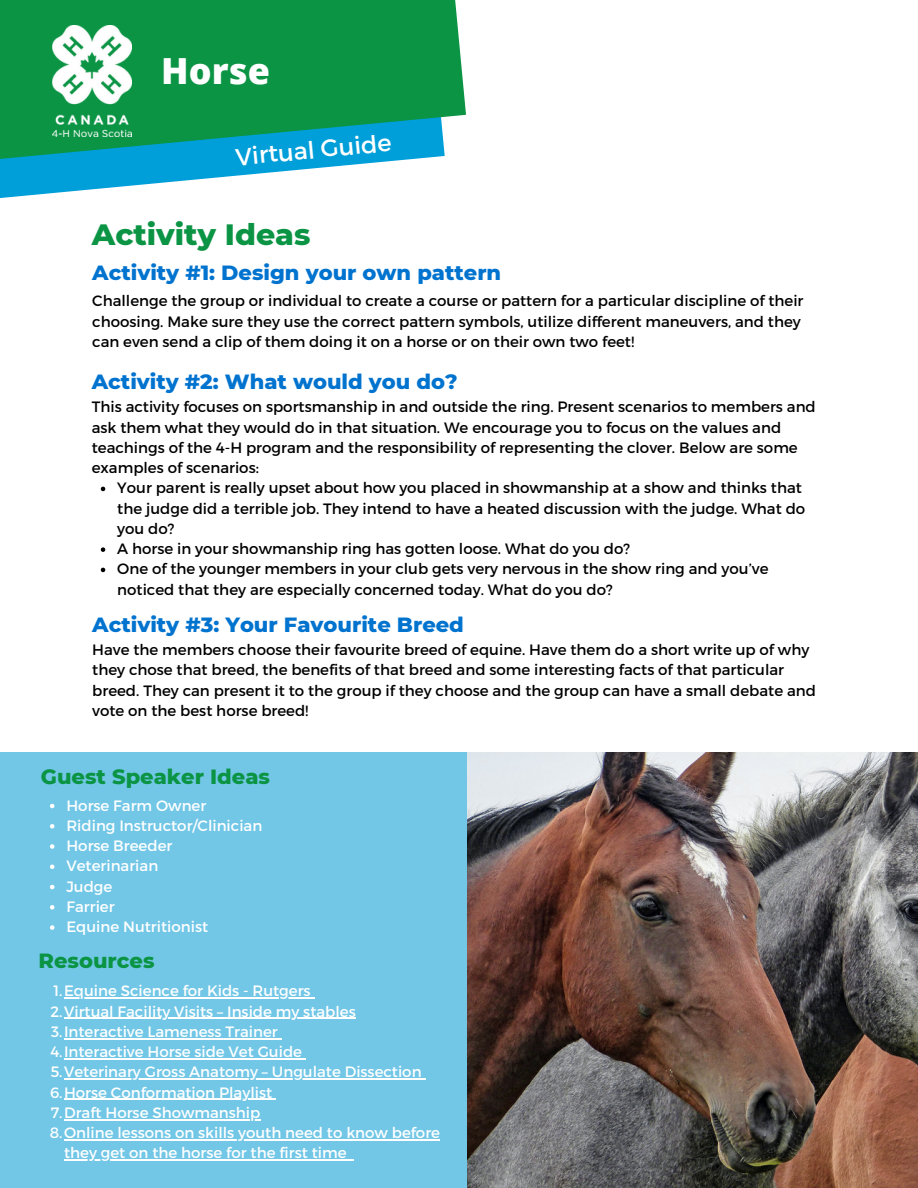
<style>
.page{position:relative;width:918px;height:1188px;background:#fff}
.page>*{position:absolute;margin:0;border:0;box-sizing:border-box;transform-origin:0 0}
.t1{font:800 36px "Open Sans";color:#fff}
.t2{font:800 30px "Montserrat";color:#0b9444}
.t3{font:24px "Montserrat";color:#fff}
.t4{font:800 21px "Montserrat";color:#0073cf}
.t5{font:800 21px "Montserrat";color:#0b9444}
.t6{font:15px/20.2px "Montserrat";color:#000}
.t7{font:15px/20.2px "Montserrat";color:#fff}
</style>
<div class="page">
<svg style="left:0;top:188px;width:106px;height:10px"></svg>
<svg style="left:0;top:0;width:466px;height:188px;background:#20a076"></svg>
<div style="left:0;top:753px;width:470px;height:435px;background:#72c7e7"></div>
<img style="left:52px;top:26px;width:79px;height:111px">
<svg style="left:101px;top:487px;width:4px;height:4px"></svg>
<svg style="left:101px;top:547px;width:4px;height:5px"></svg>
<svg style="left:101px;top:568px;width:4px;height:4px"></svg>
<svg style="left:50px;top:804px;width:4px;height:4px"></svg>
<svg style="left:50px;top:824px;width:4px;height:5px"></svg>
<svg style="left:50px;top:844px;width:4px;height:5px"></svg>
<svg style="left:50px;top:865px;width:4px;height:4px"></svg>
<svg style="left:50px;top:885px;width:4px;height:4px"></svg>
<svg style="left:50px;top:905px;width:4px;height:5px"></svg>
<svg style="left:50px;top:925px;width:4px;height:5px"></svg>
<hr style="left:64px;top:998px;width:247px;height:1px;background:#fff">
<hr style="left:64px;top:1018px;width:292px;height:1px;background:#fff">
<hr style="left:64px;top:1038px;width:214px;height:1px;background:#fff">
<hr style="left:64px;top:1058px;width:238px;height:1px;background:#fff">
<hr style="left:64px;top:1079px;width:358px;height:1px;background:#fff">
<hr style="left:64px;top:1099px;width:208px;height:1px;background:#fff">
<hr style="left:64px;top:1119px;width:196px;height:1px;background:#fff">
<hr style="left:64px;top:1139px;width:376px;height:1px;background:#fff">
<hr style="left:64px;top:1160px;width:283px;height:1px;background:#fff">
<img style="left:468px;top:753px;width:450px;height:435px">
<p class="t1" style="left:161px;top:46px;width:110px">Horse</p>
<p class="t3" style="left:234px;top:141px;width:158px;rotate:-5deg">Virtual Guide</p>
<p class="t2" style="left:92px;top:216px;width:220px">Activity Ideas</p>
<p class="t4" style="left:92px;top:260px;width:411px">Activity #1: Design your own pattern</p>
<p class="t6" style="left:92px;top:290px;width:713px">Challenge the group or individual to create a course or pattern for a particular discipline of their choosing. Make sure they use the correct pattern symbols, utilize different maneuvers, and they can even send a clip of them doing it on a horse or on their own two feet!</p>
<p class="t4" style="left:92px;top:369px;width:367px">Activity #2: What would you do?</p>
<p class="t6" style="left:92px;top:396px;width:726px">This activity focuses on sportsmanship in and outside the ring. Present scenarios to members and ask them what they would do in that situation. We encourage you to focus on the values and teachings of the 4-H program and the responsibility of representing the clover. Below are some examples of scenarios:</p>
<p class="t6" style="left:117px;top:477px;width:690px">Your parent is really upset about how you placed in showmanship at a show and thinks that the judge did a terrible job. They intend to have a heated discussion with the judge. What do you do?</p>
<p class="t6" style="left:117px;top:538px;width:514px">A horse in your showmanship ring has gotten loose. What do you do?</p>
<p class="t6" style="left:117px;top:558px;width:653px">One of the younger members in your club gets very nervous in the show ring and you’ve noticed that they are especially concerned today. What do you do?</p>
<p class="t4" style="left:92px;top:611px;width:373px">Activity #3: Your Favourite Breed</p>
<p class="t6" style="left:92px;top:639px;width:725px">Have the members choose their favourite breed of equine. Have them do a short write up of why they chose that breed, the benefits of that breed and some interesting facts of that particular breed. They can present it to the group if they choose and the group can have a small debate and vote on the best horse breed!</p>
<p class="t5" style="left:41px;top:763px;width:231px">Guest Speaker Ideas</p>
<p class="t7" style="left:66px;top:794px;width:141px">Horse Farm Owner</p>
<p class="t7" style="left:66px;top:815px;width:197px">Riding Instructor/Clinician</p>
<p class="t7" style="left:66px;top:835px;width:107px">Horse Breeder</p>
<p class="t7" style="left:66px;top:855px;width:93px">Veterinarian</p>
<p class="t7" style="left:66px;top:875px;width:47px">Judge</p>
<p class="t7" style="left:66px;top:896px;width:50px">Farrier</p>
<p class="t7" style="left:66px;top:916px;width:143px">Equine Nutritionist</p>
<p class="t5" style="left:39px;top:948px;width:117px">Resources</p>
<p class="t7" style="left:54px;top:980px;width:259px">1.Equine Science for Kids - Rutgers</p>
<p class="t7" style="left:51px;top:1000px;width:307px">2.Virtual Facility Visits – Inside my stables</p>
<p class="t7" style="left:51px;top:1021px;width:228px">3.Interactive Lameness Trainer</p>
<p class="t7" style="left:50px;top:1041px;width:253px">4.Interactive Horse side Vet Guide</p>
<p class="t7" style="left:51px;top:1061px;width:372px">5.Veterinary Gross Anatomy – Ungulate Dissection</p>
<p class="t7" style="left:50px;top:1081px;width:224px">6.Horse Conformation Playlist</p>
<p class="t7" style="left:51px;top:1102px;width:211px">7.Draft Horse Showmanship</p>
<p class="t7" style="left:64px;top:1122px;width:378px;text-indent:-14px">8.Online lessons on skills youth need to know before they get on the horse for the first time</p>
</div>
